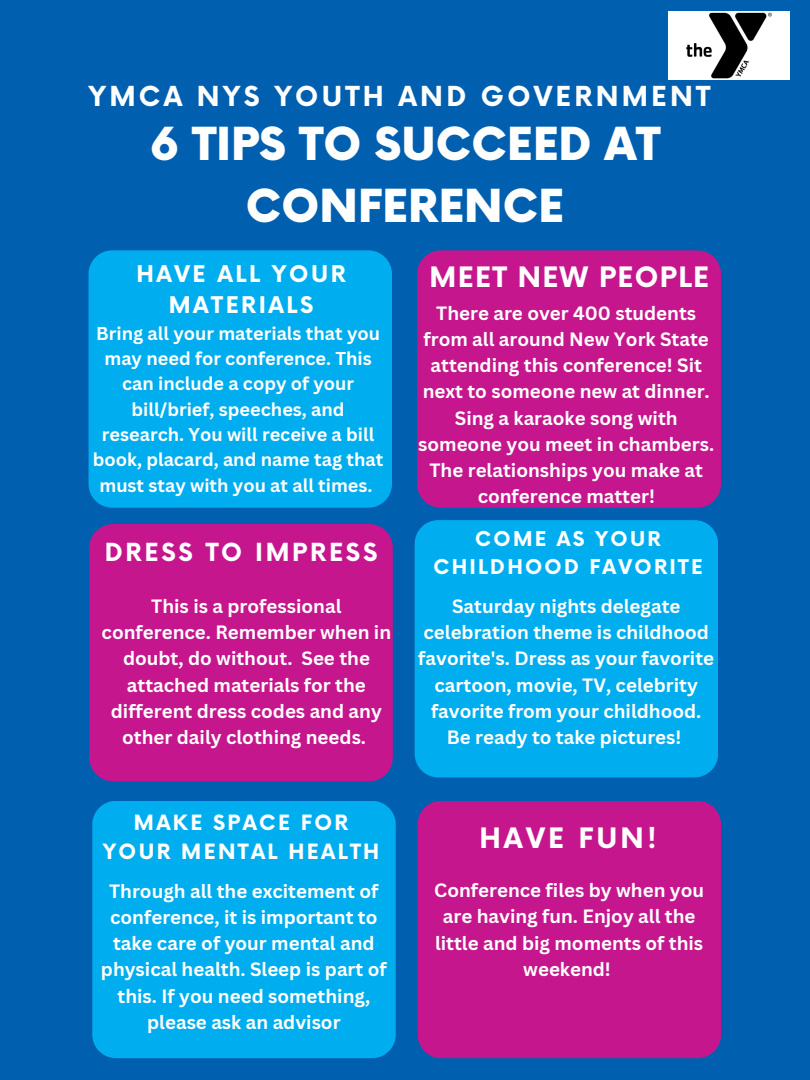
<style>
.page{position:relative;width:810px;height:1080px;background:#0060af}
.page>*{position:absolute;margin:0;border:0;box-sizing:border-box;transform-origin:0 0}
.t1{font:900 44.38px/61.9px "Now";color:#fff;text-align:center}
.t2{font:700 27.44px "Now";letter-spacing:.05em;color:#fff}
.t3{font:700 26.88px "Now";letter-spacing:.12em;color:#fff}
.t4{font:700 24.31px "Now";letter-spacing:.115em;color:#fff}
.t5{font:700 22.44px/30.9px "Now";letter-spacing:.115em;color:#fff;text-align:center}
.t6{font:700 20.56px/28.6px "Now";letter-spacing:.115em;color:#fff;text-align:center}
.t7{font:700 19.94px/27.6px "Now";letter-spacing:.115em;color:#fff;text-align:center}
.t8{font:700 18.75px/26.2px "Canva Sans";color:#fff;text-align:center}
.t9{font:700 18.12px/25.3px "Canva Sans";color:#fff;text-align:center}
</style>
<div class="page">
<div style="left:92px;top:801px;width:303px;height:257px;background:#00aeef;border-radius:24px"></div>
<div style="left:89px;top:524px;width:303px;height:257px;background:#c6168d;border-radius:24px"></div>
<div style="left:415px;top:520px;width:303px;height:257px;background:#00aeef;border-radius:24px"></div>
<div style="left:417px;top:250px;width:303px;height:258px;background:#c6168d"></div>
<div style="left:89px;top:250px;width:303px;height:258px;background:#00aeef;border-radius:24px"></div>
<div style="left:418px;top:801px;width:303px;height:257px;background:#c6168d;border-radius:24px"></div>
<img style="left:668px;top:11px;width:122px;height:69px">
<h3 class="t3" style="left:88px;top:82px;width:624px">YMCA NYS YOUTH AND GOVERNMENT</h3>
<h1 class="t1" style="left:150px;top:116px;width:512px">6 TIPS TO SUCCEED AT<br>CONFERENCE</h1>
<p class="t5" style="left:136px;top:260px;width:211px">HAVE ALL YOUR<br>MATERIALS</p>
<h2 class="t2" style="left:430px;top:263px;width:281px">MEET NEW PEOPLE</h2>
<p class="t8" style="left:418px;top:299px;width:298px">There are over 400 students from all around New York State attending this conference! Sit next to someone new at dinner.<br>Sing a karaoke song with someone you meet in chambers.<br>The relationships you make at conference matter!</p>
<p class="t9" style="left:93px;top:320px;width:292px">Bring all your materials that you may need for conference. This can include a copy of your bill/brief, speeches, and research. You will receive a bill book, placard, and name tag that must stay with you at all times.</p>
<p class="t4" style="left:105px;top:540px;width:274px">DRESS TO IMPRESS</p>
<p class="t8" style="left:102px;top:592px;width:291px">This is a professional conference. Remember when in doubt, do without. See the attached materials for the different dress codes and any other daily clothing needs.</p>
<p class="t6" style="left:103px;top:810px;width:278px">MAKE SPACE FOR<br>YOUR MENTAL HEALTH</p>
<p class="t7" style="left:433px;top:527px;width:271px">COME AS YOUR<br>CHILDHOOD FAVORITE</p>
<p class="t8" style="left:418px;top:592px;width:297px">Saturday nights delegate celebration theme is childhood favorite's. Dress as your favorite cartoon, movie, TV, celebrity favorite from your childhood.<br>Be ready to take pictures!</p>
<h2 class="t2" style="left:479px;top:823px;width:179px">HAVE FUN!</h2>
<p class="t8" style="left:101px;top:877px;width:287px">Through all the excitement of conference, it is important to take care of your mental and physical health. Sleep is part of this. If you need something, please ask an advisor</p>
<p class="t8" style="left:434px;top:877px;width:271px">Conference files by when you are having fun. Enjoy all the little and big moments of this weekend!</p>
</div>
